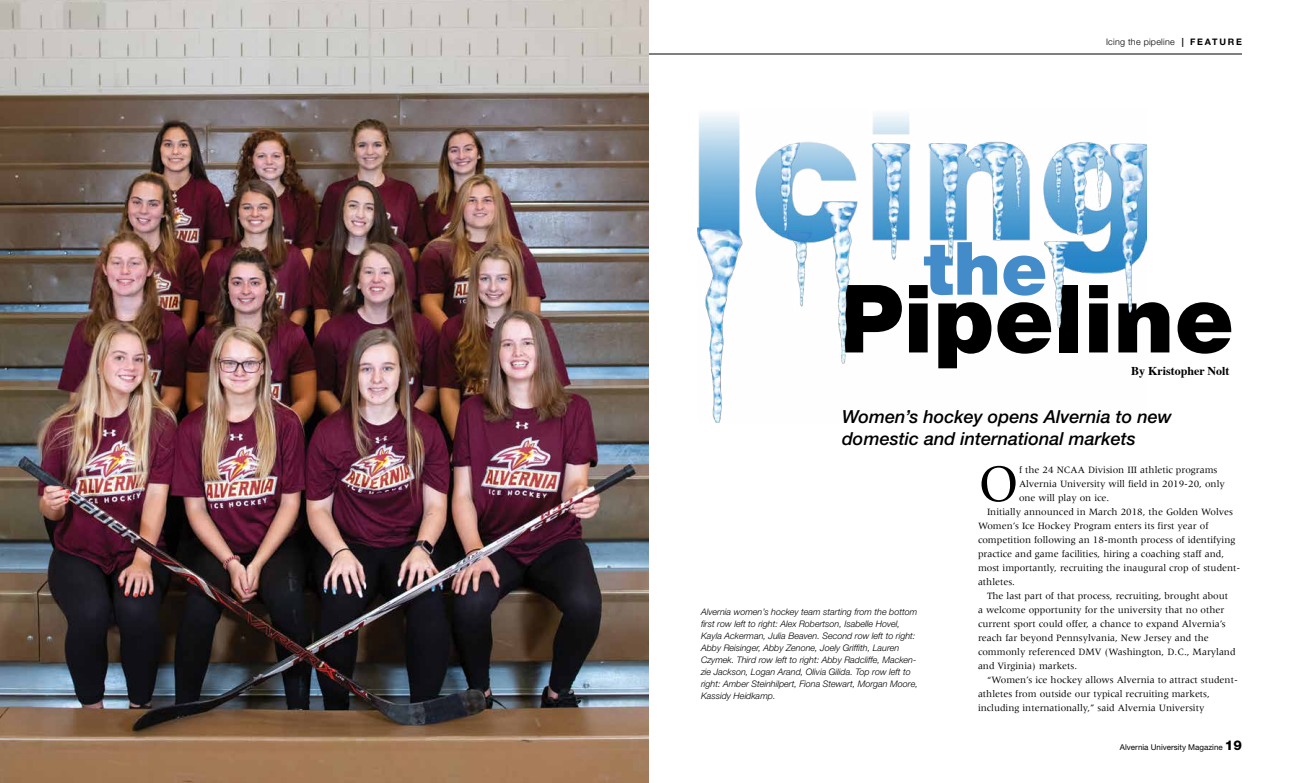
<style>
.page{position:relative;width:1296px;height:783px;background:#fff}
.page>*{position:absolute;margin:0;border:0;box-sizing:border-box;transform-origin:0 0}
.t1{font:900 94.4px "Helvetica Neue";color:#000}
.t2{font:900 73.6px "Helvetica Neue";color:#458cca}
.t3{font:54.2px "Meridien";color:#000}
.t4{font:italic 500 18px/22px "Helvetica Neue";color:#000}
.t5{font:700 12px "Times";color:#000}
.t6{font:10px "Meridien";color:#000}
.t7{font:italic 300 9px/12px "Helvetica Neue";color:#000}
.t8{font:300 9px "Helvetica Neue";letter-spacing:.025em;color:#000}
.t9{font:700 9px "Helvetica Neue";letter-spacing:.2em;color:#000}
.t10{font:8px "Helvetica Neue";color:#000}
.s1{font-weight:800;font-size:13.5px}
</style>
<div class="page">
<hr style="left:54px;top:54px;width:1188px;height:1px;background:#000">
<img style="left:0;top:0;width:649px;height:783px">
<img style="left:697px;top:113px;width:450px;height:310px">
<p class="t9" style="left:1182px;top:36px;width:62px">| FEATURE</p>
<p class="t8" style="left:1106px;top:36px;width:70px">Icing the pipeline</p>
<h2 class="t2" style="left:923px;top:225px;width:125px">the</h2>
<h1 class="t1" style="left:837px;top:263px;width:398px">Pipeline</h1>
<p class="t5" style="left:1131px;top:360px;width:100px">By Kristopher Nolt</p>
<h3 class="t4" style="left:842px;top:405px;width:331px">Women’s hockey opens Alvernia to new domestic and international markets</h3>
<p class="t7" style="left:701px;top:605px;width:218px">Alvernia women’s hockey team starting from the bottom first row left to right: Alex Robertson, Isabelle Hovel, Kayla Ackerman, Julia Beaven. Second row left to right:<br>Abby Reisinger, Abby Zenone, Joely Griffith, Lauren Czymek. Third row left to right: Abby Radcliffe, Macken&shy;zie Jackson, Logan Arand, Olivia Gilida. Top row left to right: Amber Steinhilpert, Fiona Stewart, Morgan Moore, Kassidy Heidkamp.</p>
<h3 class="t3" style="left:978px;top:454px;width:43px">O</h3>
<p class="t6" style="left:1019px;top:464px;width:200px">f the 24 NCAA Division III athletic programs</p>
<p class="t6" style="left:1019px;top:478px;width:207px">Alvernia University will field in 2019-20, only</p>
<p class="t6" style="left:1019px;top:492px;width:92px">one will play on ice.</p>
<p class="t6" style="left:987px;top:506px;width:248px">Initially announced in March 2018, the Golden Wolves</p>
<p class="t6" style="left:978px;top:520px;width:232px">Women’s Ice Hockey Program enters its first year of</p>
<p class="t6" style="left:978px;top:534px;width:259px">competition following an 18-month process of identifying</p>
<p class="t6" style="left:978px;top:548px;width:248px">practice and game facilities, hiring a coaching staff and,</p>
<p class="t6" style="left:978px;top:562px;width:264px">most importantly, recruiting the inaugural crop of student-</p>
<p class="t6" style="left:978px;top:576px;width:39px">athletes.</p>
<p class="t6" style="left:987px;top:590px;width:243px">The last part of that process, recruiting, brought about</p>
<p class="t6" style="left:978px;top:604px;width:248px">a welcome opportunity for the university that no other</p>
<p class="t6" style="left:978px;top:618px;width:249px">current sport could offer, a chance to expand Alvernia’s</p>
<p class="t6" style="left:978px;top:632px;width:232px">reach far beyond Pennsylvania, New Jersey and the</p>
<p class="t6" style="left:978px;top:646px;width:259px">commonly referenced DMV (Washington, D.C., Maryland</p>
<p class="t6" style="left:978px;top:660px;width:101px">and Virginia) markets.</p>
<p class="t6" style="left:987px;top:674px;width:252px">“Women’s ice hockey allows Alvernia to attract student-</p>
<p class="t6" style="left:978px;top:688px;width:233px">athletes from outside our typical recruiting markets,</p>
<p class="t6" style="left:978px;top:702px;width:228px">including internationally,” said Alvernia University</p>
<p class="t10" style="left:1120px;top:742px;width:124px">Alvernia University Magazine <span class="s1">19</span></p>
</div>
